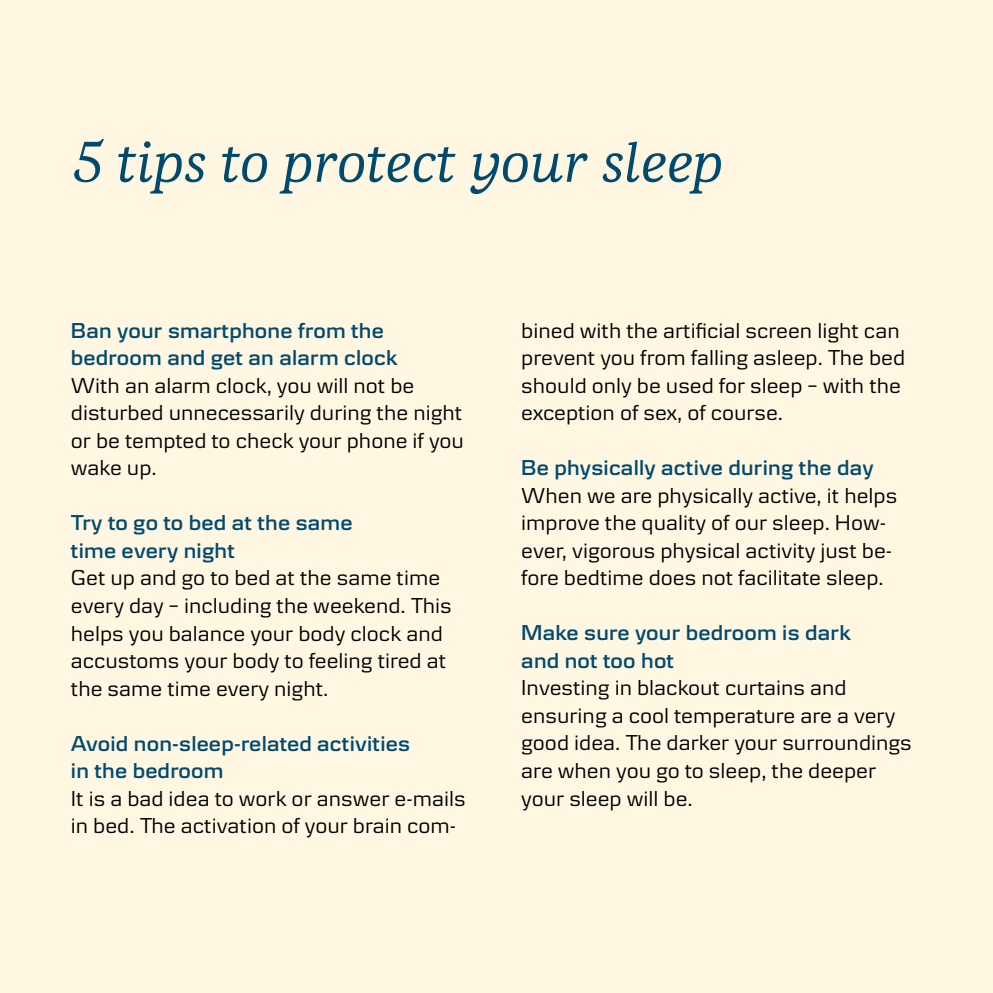
<style>
.page{position:relative;width:993px;height:993px;background:#fff}
.page>*{position:absolute;margin:0;border:0;box-sizing:border-box;transform-origin:0 0}
.t1{font:italic 500 60px "Danske Human";color:#004a6f}
.t2{font:22.5px/27.5px "Danske Textv 2";color:#000}
.t3{font:600 22.5px/27.5px "Danske Textv 2";letter-spacing:.01em;color:#004a6f}
</style>
<div class="page">
<div style="left:0;top:0;width:992px;height:992px;background:#fff7e2"></div>
<h1 class="t1" style="left:71px;top:128px;width:654px">5 tips to protect your sleep</h1>
<p class="t3" style="left:71px;top:316px;width:328px">Ban your smartphone from the bedroom and get an alarm clock</p>
<p class="t2" style="left:71px;top:371px;width:394px">With an alarm clock, you will not be disturbed unnecessarily during the night or be tempted to check your phone if you wake up.</p>
<p class="t3" style="left:71px;top:508px;width:283px">Try to go to bed at the same time every night</p>
<p class="t2" style="left:71px;top:563px;width:382px">Get up and go to bed at the same time every day – including the weekend. This helps you balance your body clock and accustoms your body to feeling tired at the same time every night.</p>
<p class="t3" style="left:71px;top:728px;width:340px">Avoid non-sleep-related activities in the bedroom</p>
<p class="t2" style="left:71px;top:783px;width:396px">It is a bad idea to work or answer e-mails in bed. The activation of your brain com-</p>
<p class="t2" style="left:521px;top:316px;width:385px">bined with the artificial screen light can prevent you from falling asleep. The bed should only be used for sleep – with the exception of sex, of course.</p>
<p class="t3" style="left:521px;top:453px;width:354px">Be physically active during the day</p>
<p class="t2" style="left:521px;top:481px;width:377px">When we are physically active, it helps improve the quality of our sleep. How&shy;ever, vigorous physical activity just be&shy;fore bedtime does not facilitate sleep.</p>
<p class="t3" style="left:521px;top:618px;width:331px">Make sure your bedroom is dark and not too hot</p>
<p class="t2" style="left:521px;top:673px;width:392px">Investing in blackout curtains and ensuring a cool temperature are a very good idea. The darker your surroundings are when you go to sleep, the deeper your sleep will be.</p>
</div>
